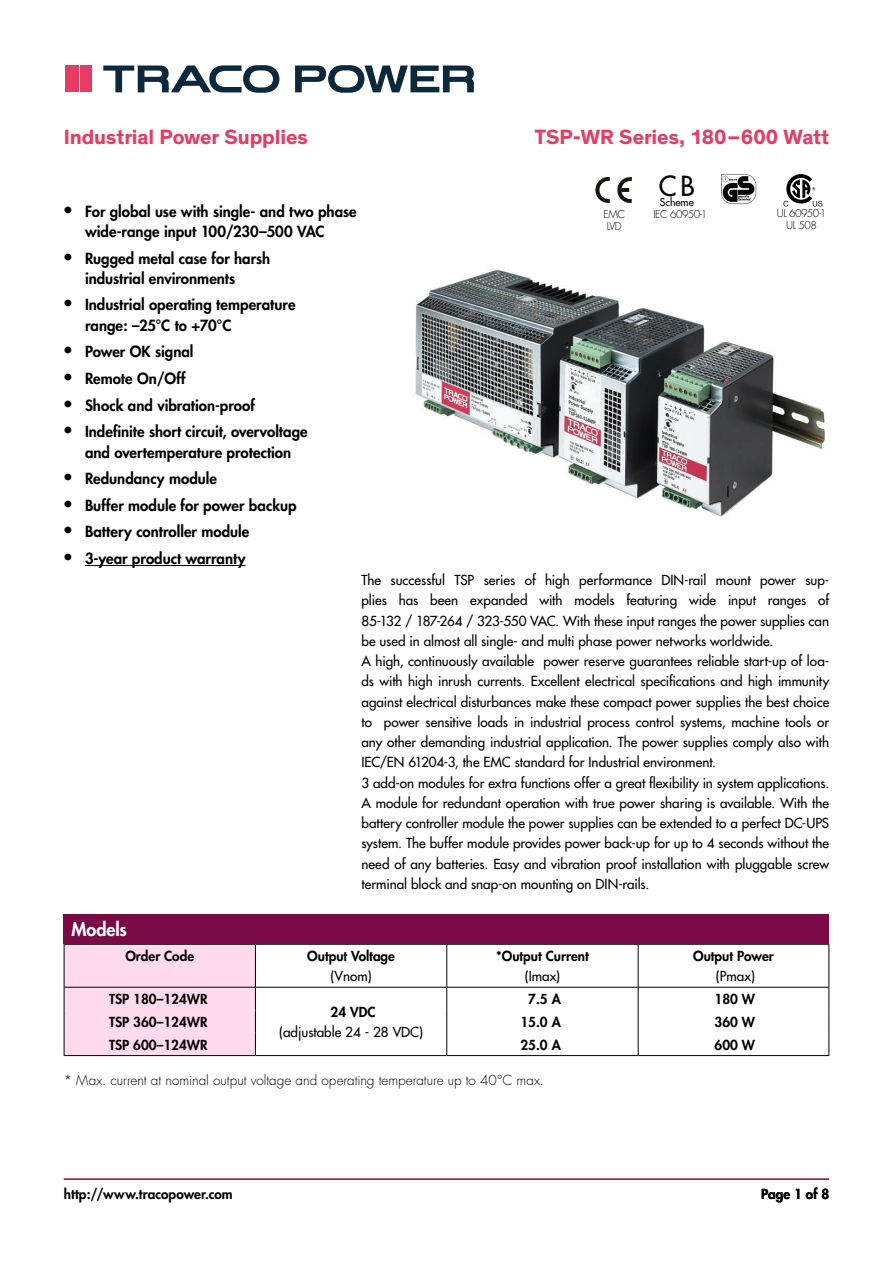
<style>
.page{position:relative;width:893px;height:1263px;background:#fff}
.page>*{position:absolute;margin:0;border:0;box-sizing:border-box;transform-origin:0 0}
.t1{font:27px "Futura";color:#010203}
.t2{font:700 21px "Theinhardt";letter-spacing:-.005em;color:#e63c64}
.t3{font:800 18px "Futura";letter-spacing:-.005em;color:#fff}
.t4{font:800 15px/20.2px "Futura";color:#000}
.t5{font:13.5px/20.2px "Futura";color:#000}
.t6{font:800 13.5px "Futura";color:#000}
.t7{font:300 13.5px "Futura";color:#000}
.t8{font:300 10.5px/12px "Futura";letter-spacing:-.04em;color:#000;text-align:center}
.t9{font:10.5px "Futura";color:#010203}
.s1{font-family:"Theinhardt";font-weight:700;font-size:21px}
</style>
<div class="page">
<hr style="left:64px;top:1178px;width:765px;height:2px;background:#7b0b46">
<svg style="left:103px;top:65px;width:176px;height:28px"></svg>
<svg style="left:295px;top:65px;width:179px;height:28px"></svg>
<div style="left:65px;top:66px;width:11px;height:26px;background:#e63c64"></div>
<div style="left:80px;top:66px;width:12px;height:26px;background:#e63c64"></div>
<svg style="left:78px;top:66px;width:1px;height:26px"></svg>
<hr style="left:85px;top:565px;width:161px;height:1px;background:#000">
<hr style="left:255px;top:944px;width:192px;height:1px;background:#000">
<hr style="left:447px;top:944px;width:191px;height:1px;background:#000">
<hr style="left:446px;top:944px;width:1px;height:43px;background:#000">
<hr style="left:638px;top:944px;width:191px;height:1px;background:#000">
<hr style="left:638px;top:944px;width:1px;height:43px;background:#000">
<hr style="left:829px;top:944px;width:1px;height:43px;background:#000">
<svg style="left:446px;top:988px;width:1px;height:67px"></svg>
<svg style="left:638px;top:988px;width:1px;height:67px"></svg>
<hr style="left:255px;top:987px;width:192px;height:1px;background:#000">
<hr style="left:447px;top:987px;width:191px;height:1px;background:#000">
<hr style="left:638px;top:987px;width:191px;height:1px;background:#000">
<div style="left:64px;top:944px;width:192px;height:111px;background:#ffdbed"></div>
<svg style="left:829px;top:987px;width:1px;height:68px"></svg>
<hr style="left:64px;top:1055px;width:191px;height:1px;background:#000">
<hr style="left:255px;top:1055px;width:192px;height:1px;background:#000">
<hr style="left:447px;top:1055px;width:191px;height:1px;background:#000">
<hr style="left:638px;top:1055px;width:191px;height:1px;background:#000">
<div style="left:64px;top:914px;width:765px;height:30px;background:#7b0b46"></div>
<img style="left:415px;top:269px;width:411px;height:248px">
<svg style="left:617px;top:177px;width:15px;height:26px"></svg>
<svg style="left:595px;top:177px;width:15px;height:26px"></svg>
<img style="left:721px;top:173px;width:36px;height:32px">
<svg style="left:783px;top:174px;width:39px;height:33px"></svg>
<h2 class="t2" style="left:64px;top:124px;width:246px">Industrial Power Supplies</h2>
<h2 class="t2" style="left:535px;top:124px;width:296px">TSP-WR Series, 180–600 Watt</h2>
<p class="t4" style="left:85px;top:201px;width:273px;text-indent:-21px"><span class="s1">•</span> For global use with single- and two phase wide-range input 100/230–500 VAC</p>
<p class="t4" style="left:85px;top:248px;width:187px;text-indent:-21px"><span class="s1">•</span> Rugged metal case for harsh industrial environments</p>
<p class="t4" style="left:85px;top:295px;width:212px;text-indent:-21px"><span class="s1">•</span> Industrial operating temperature range: –25°C to +70°C</p>
<p class="t4" style="left:64px;top:342px;width:131px"><span class="s1">•</span> Power OK signal</p>
<p class="t4" style="left:64px;top:368px;width:124px"><span class="s1">•</span> Remote On/Off</p>
<p class="t4" style="left:64px;top:395px;width:193px"><span class="s1">•</span> Shock and vibration-proof</p>
<p class="t4" style="left:64px;top:422px;width:245px;text-align:center"><span class="s1">•</span> Indefinite short circuit, overvoltage and overtemperature protection</p>
<p class="t4" style="left:64px;top:468px;width:155px"><span class="s1">•</span> Redundancy module</p>
<p class="t4" style="left:64px;top:495px;width:234px"><span class="s1">•</span> Buffer module for power backup</p>
<p class="t4" style="left:64px;top:522px;width:187px"><span class="s1">•</span> Battery controller module</p>
<p class="t4" style="left:64px;top:548px;width:183px"><span class="s1">•</span> 3-year product warranty</p>
<p class="t8" style="left:603px;top:208px;width:23px">EMC<br>LVD</p>
<h1 class="t1" style="left:659px;top:169px;width:38px">CB</h1>
<p class="t9" style="left:660px;top:195px;width:36px">Scheme</p>
<p class="t8" style="left:653px;top:208px;width:55px">IEC 60950-1</p>
<p class="t8" style="left:777px;top:208px;width:51px">UL 60950-1<br>UL 508</p>
<h3 class="t3" style="left:72px;top:918px;width:57px">Models</h3>
<p class="t5" style="left:361px;top:570px;width:469px">The successful TSP series of high performance DIN-rail mount power sup&shy;plies has been expanded with models featuring wide input ranges of 85-132 / 187-264 / 323-550 VAC. With these input ranges the power supplies can be used in almost all single- and multi phase power networks worldwide.<br>A high, continuously available power reserve guarantees reliable start-up of loa&shy;ds with high inrush currents. Excellent electrical specifications and high immunity against electrical disturbances make these compact power supplies the best choice to power sensitive loads in industrial process control systems, machine tools or any other demanding industrial application. The power supplies comply also with IEC/EN 61204-3, the EMC standard for Industrial environment.<br>3 add-on modules for extra functions offer a great flexibility in system applications.<br>A module for redundant operation with true power sharing is available. With the battery controller module the power supplies can be extended to a perfect DC-UPS system. The buffer module provides power back-up for up to 4 seconds without the need of any batteries. Easy and vibration proof installation with pluggable screw terminal block and snap-on mounting on DIN-rails.</p>
<p class="t6" style="left:125px;top:947px;width:70px">Order Code</p>
<p class="t6" style="left:307px;top:947px;width:89px">Output Voltage</p>
<p class="t5" style="left:330px;top:966px;width:43px">(Vnom)</p>
<p class="t6" style="left:109px;top:990px;width:100px">TSP 180–124WR</p>
<p class="t6" style="left:496px;top:947px;width:94px">*Output Current</p>
<p class="t5" style="left:525px;top:966px;width:37px">(Imax)</p>
<p class="t6" style="left:693px;top:947px;width:82px">Output Power</p>
<p class="t5" style="left:716px;top:966px;width:41px">(Pmax)</p>
<p class="t6" style="left:528px;top:990px;width:34px">7.5 A</p>
<p class="t6" style="left:715px;top:990px;width:42px">180 W</p>
<p class="t6" style="left:331px;top:1003px;width:46px">24 VDC</p>
<p class="t5" style="left:279px;top:1022px;width:146px">(adjustable 24 - 28 VDC)</p>
<p class="t6" style="left:109px;top:1013px;width:100px">TSP 360–124WR</p>
<p class="t6" style="left:520px;top:1013px;width:42px">15.0 A</p>
<p class="t6" style="left:715px;top:1013px;width:42px">360 W</p>
<p class="t6" style="left:109px;top:1036px;width:100px">TSP 600–124WR</p>
<p class="t6" style="left:520px;top:1036px;width:42px">25.0 A</p>
<p class="t6" style="left:715px;top:1036px;width:42px">600 W</p>
<p class="t7" style="left:64px;top:1072px;width:482px">* Max. current at nominal output voltage and operating temperature up to 40°C max.</p>
<p class="t6" style="left:64px;top:1185px;width:170px">http://www.tracopower.com</p>
<p class="t6" style="left:761px;top:1185px;width:69px">Page 1 of 8</p>
</div>
